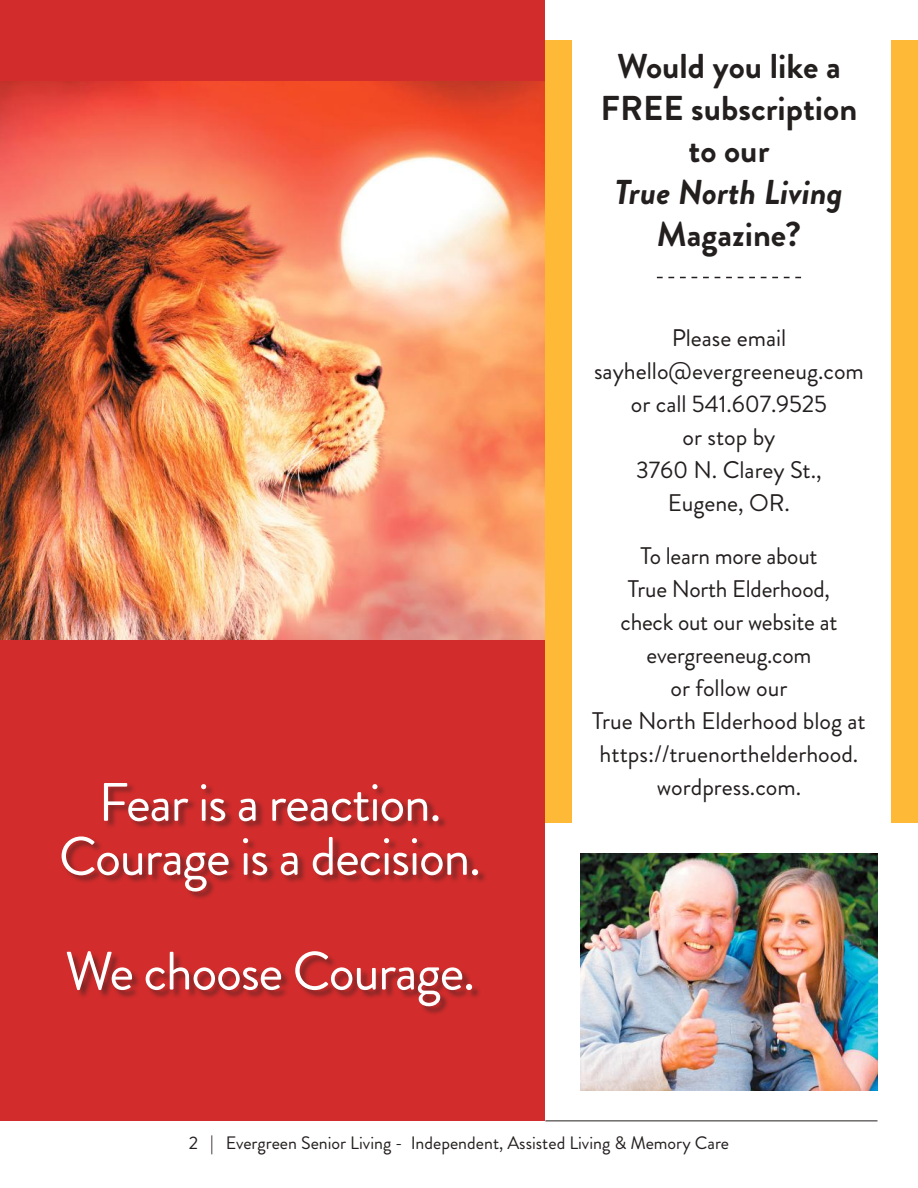
<style>
.page{position:relative;width:918px;height:1188px;background:#fff}
.page>*{position:absolute;margin:0;border:0;box-sizing:border-box;transform-origin:0 0}
.t1{font:54px/54px "Brandon Grotesque";letter-spacing:-.025em;color:#fff;text-align:center}
.t2{font:700 34.5px/42px "Brandon Grotesque";color:#241f1f;text-align:center}
.t3{font:italic 700 34.5px "Brandon Grotesque";color:#241f1f}
.t4{font:24px/33px "Brandon Grotesque";color:#241f1f;text-align:center}
.t5{font:18px "Brandon Grotesque";color:#241f1f}
</style>
<div class="page">
<div style="left:0;top:0;width:545px;height:1120px;background:#d22c2c"></div>
<img style="left:0;top:81px;width:545px;height:558px">
<hr style="left:545px;top:1120px;width:333px;height:1px;background:#241f1f">
<svg style="left:657px;top:277px;width:144px;height:1px"></svg>
<div style="left:545px;top:40px;width:27px;height:784px;background:#feb936"></div>
<div style="left:891px;top:40px;width:27px;height:784px;background:#feb936"></div>
<div style="left:62px;top:783px;width:425px;height:233px;background:#241f1f;opacity:.5"></div>
<img style="left:580px;top:853px;width:298px;height:238px">
<h1 class="t1" style="left:59px;top:776px;width:424px">Fear is a reaction.<br>Courage is a decision.</h1>
<h1 class="t1" style="left:65px;top:945px;width:412px">We choose Courage.</h1>
<h2 class="t2" style="left:601px;top:46px;width:258px">Would you like a<br>FREE subscription to our</h2>
<h2 class="t3" style="left:615px;top:168px;width:230px">True North Living</h2>
<h2 class="t2" style="left:657px;top:214px;width:146px">Magazine?</h2>
<p class="t4" style="left:594px;top:322px;width:271px">Please email sayhello@evergreeneug.com or call 541.607.9525<br>or stop by<br>3760 N. Clarey St.,<br>Eugene, OR.</p>
<p class="t4" style="left:592px;top:540px;width:275px">To learn more about<br>True North Elderhood,<br>check out our website at evergreeneug.com<br>or follow our<br>True North Elderhood blog at https://truenorthelderhood. wordpress.com.</p>
<p class="t5" style="left:189px;top:1130px;width:542px">2 | Evergreen Senior Living - Independent, Assisted Living &amp; Memory Care</p>
</div>
